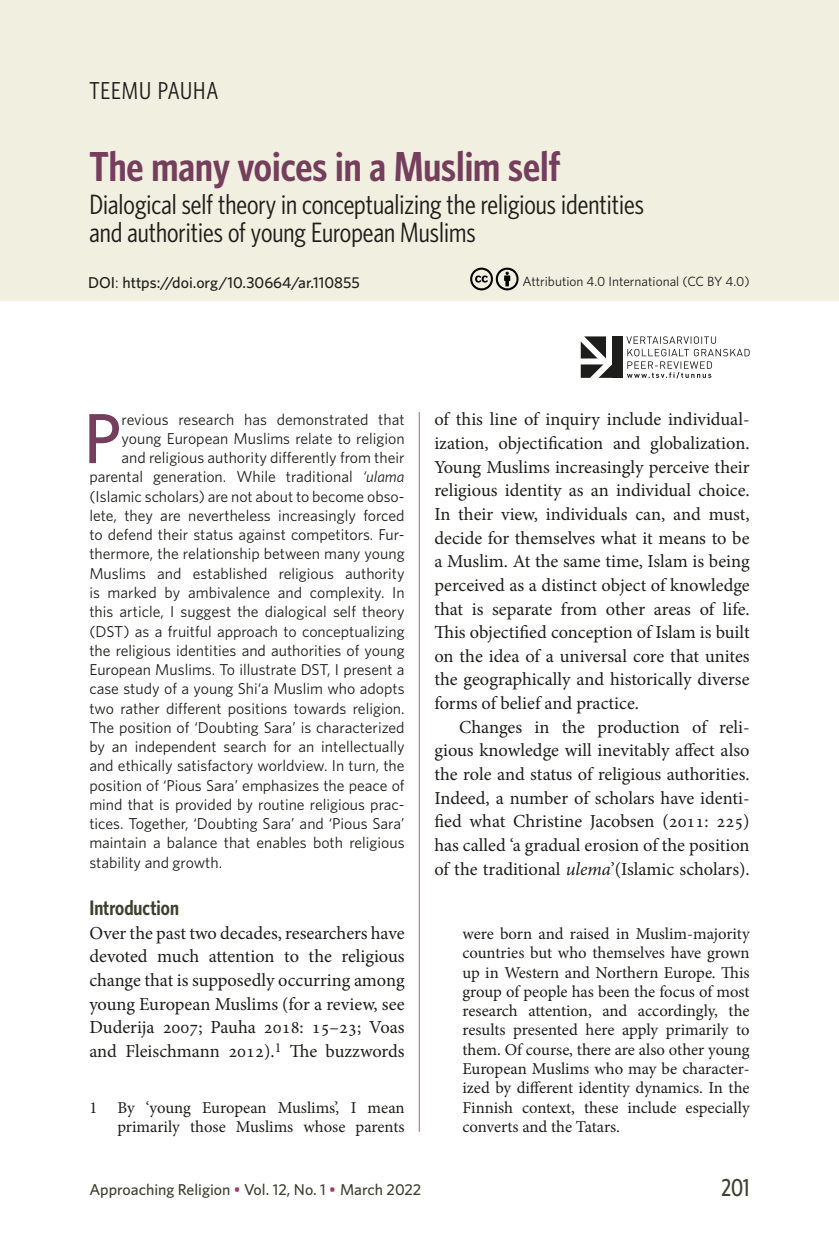
<style>
.page{position:relative;width:839px;height:1241px;background:#fff}
.page>*{position:absolute;margin:0;border:0;box-sizing:border-box;transform-origin:0 0}
.Ingressi{font:500 71.05px "Whitney";color:#743e5c}
.Artikkeli_otsikko{font:600 42px "Whitney Condensed";color:#743e5c}
.Artikkeli_selittävä{font:28px/28px "Whitney Condensed";color:#1d1d1b}
.Kirjoittaja{font:24.5px "Whitney Condensed";letter-spacing:.04em;color:#1d1d1b}
.t1{font:500 24.5px "Whitney Condensed";color:#3d402e}
.Artikkelin_väliotsik{font:600 21px "Whitney Condensed";color:#3d402e}
.Leipis_1__kpl{font:18.38px/23.6px "Minion Pro";color:#1d1d1b;text-align:justify}
.Leipis{font:18.38px/23.6px "Minion Pro";color:#1d1d1b;text-align:justify}
.Viitteet{font:16.62px/19.2px "Minion Pro";letter-spacing:-.005em;color:#1d1d1b;text-align:right}
.Ingressi-2{font:15.75px "Whitney";color:#1d1d1b}
.t2{font:500 15.75px "Whitney";color:#3d402e}
.t3{font:500 15.75px "Whitney";color:#1d1d1b}
.t4{font:13.3px "Whitney";color:#1d1d1b}
.s1{font-weight:400}
.s2{font-style:italic}
.s3{color:#a73570}
</style>
<div class="page">
<div style="left:0;top:0;width:838px;height:301px;background:#f1efe0"></div>
<hr style="left:419px;top:412px;width:1px;height:719px;background:#b95d8d">
<svg style="left:470px;top:267px;width:49px;height:24px"></svg>
<svg style="left:580px;top:336px;width:26px;height:22px"></svg>
<svg style="left:580px;top:364px;width:32px;height:14px"></svg>
<div style="left:612px;top:336px;width:10px;height:42px;background:#1d1d1b"></div>
<svg style="left:626px;top:336px;width:123px;height:42px"></svg>
<p class="Kirjoittaja" style="left:89px;top:76px;width:131px">TEEMU PAUHA</p>
<h1 class="Artikkeli_otsikko" style="left:89px;top:140px;width:472px">The many voices in a Muslim self</h1>
<h2 class="Artikkeli_selittävä" style="left:89px;top:189px;width:556px">Dialogical self theory in conceptualizing the religious identities and authorities of young European Muslims</h2>
<p class="t3" style="left:88px;top:272px;width:273px">DOI<span class="s1">:</span> https://doi.org/10.30664/ar.110855</p>
<p class="t4" style="left:522px;top:273px;width:229px">Attribution 4.0 International (CC BY 4.0)</p>
<p class="Ingressi" style="left:83px;top:391px;width:40px">P</p>
<p class="Ingressi-2" style="left:121px;top:408px;width:284px">revious research has demonstrated that</p>
<p class="Ingressi-2" style="left:121px;top:428px;width:284px">young European Muslims relate to religion</p>
<p class="Ingressi-2" style="left:121px;top:447px;width:284px">and religious authority differently from their</p>
<p class="Ingressi-2" style="left:89px;top:466px;width:317px">parental generation. While traditional <span class="s2">‘ulama</span></p>
<p class="Ingressi-2" style="left:89px;top:485px;width:317px">(Islamic scholars) are not about to become obso-</p>
<p class="Ingressi-2" style="left:89px;top:505px;width:316px">lete, they are nevertheless increasingly forced</p>
<p class="Ingressi-2" style="left:89px;top:524px;width:317px">to defend their status against competitors. Fur-</p>
<p class="Ingressi-2" style="left:89px;top:543px;width:317px">thermore, the relationship between many young</p>
<p class="Ingressi-2" style="left:89px;top:562px;width:316px">Muslims and established religious authority</p>
<p class="Ingressi-2" style="left:89px;top:582px;width:317px">is marked by ambivalence and complexity. In</p>
<p class="Ingressi-2" style="left:89px;top:601px;width:317px">this article, I suggest the dialogical self theory</p>
<p class="Ingressi-2" style="left:89px;top:620px;width:317px">(DST) as a fruitful approach to conceptualizing</p>
<p class="Ingressi-2" style="left:89px;top:639px;width:317px">the religious identities and authorities of young</p>
<p class="Ingressi-2" style="left:89px;top:659px;width:316px">European Muslims. To illustrate DST, I present a</p>
<p class="Ingressi-2" style="left:89px;top:678px;width:317px">case study of a young Shi‘a Muslim who adopts</p>
<p class="Ingressi-2" style="left:89px;top:697px;width:317px">two rather different positions towards religion.</p>
<p class="Ingressi-2" style="left:89px;top:716px;width:316px">The position of ‘Doubting Sara’ is characterized</p>
<p class="Ingressi-2" style="left:89px;top:736px;width:317px">by an independent search for an intellectually</p>
<p class="Ingressi-2" style="left:89px;top:755px;width:317px">and ethically satisfactory worldview. In turn, the</p>
<p class="Ingressi-2" style="left:89px;top:774px;width:317px">position of ‘Pious Sara’ emphasizes the peace of</p>
<p class="Ingressi-2" style="left:89px;top:793px;width:317px">mind that is provided by routine religious prac-</p>
<p class="Ingressi-2" style="left:89px;top:813px;width:316px">tices. Together, ‘Doubting Sara’ and ‘Pious Sara’</p>
<p class="Ingressi-2" style="left:89px;top:832px;width:317px">maintain a balance that enables both religious</p>
<p class="Ingressi-2" style="left:89px;top:851px;width:134px">stability and growth.</p>
<h3 class="Artikkelin_väliotsik" style="left:89px;top:894px;width:91px">Introduction</h3>
<p class="Leipis_1__kpl" style="left:89px;top:920px;width:317px">Over the past two decades, researchers have devoted much attention to the religious change that is supposedly occurring among young European Muslims (for a review, see Duderija 2007; Pauha 2018: 15–23; Voas and Fleischmann 2012).<sup>1</sup> The buzzwords</p>
<p class="Viitteet" style="left:89px;top:1097px;width:317px">1 By ‘young European Muslims’, I mean primarily those Muslims whose parents</p>
<p class="Leipis_1__kpl" style="left:434px;top:407px;width:317px">of this line of inquiry include individual&shy;ization, objectification and globalization.<br>Young Muslims increasingly perceive their religious identity as an individual choice.<br>In their view, individuals can, and must, decide for themselves what it means to be a Muslim. At the same time, Islam is being perceived as a distinct object of knowledge that is separate from other areas of life.<br>This objectified conception of Islam is built on the idea of a universal core that unites the geographically and historically diverse forms of belief and practice.</p>
<p class="Leipis" style="left:434px;top:715px;width:317px;text-indent:25px">Changes in the production of reli&shy;gious knowledge will inevitably affect also the role and status of religious authorities.<br>Indeed, a number of scholars have identi&shy;fied what Christine Jacobsen (2011: 225) has called ‘a gradual erosion of the position of the traditional <span class="s2">ulema</span>’(Islamic scholars).</p>
<p class="Viitteet" style="left:462px;top:924px;width:289px;text-align:justify">were born and raised in Muslim-majority countries but who themselves have grown up in Western and Northern Europe. This group of people has been the focus of most research attention, and accordingly, the results presented here apply primarily to them. Of course, there are also other young European Muslims who may be character&shy;ized by different identity dynamics. In the Finnish context, these include especially converts and the Tatars.</p>
<p class="t2" style="left:89px;top:1179px;width:333px">Approaching Religion <span class="s3">•</span> Vol. 12, No. 1 <span class="s3">•</span> March 2022</p>
<h3 class="t1" style="left:721px;top:1171px;width:30px">201</h3>
</div>
